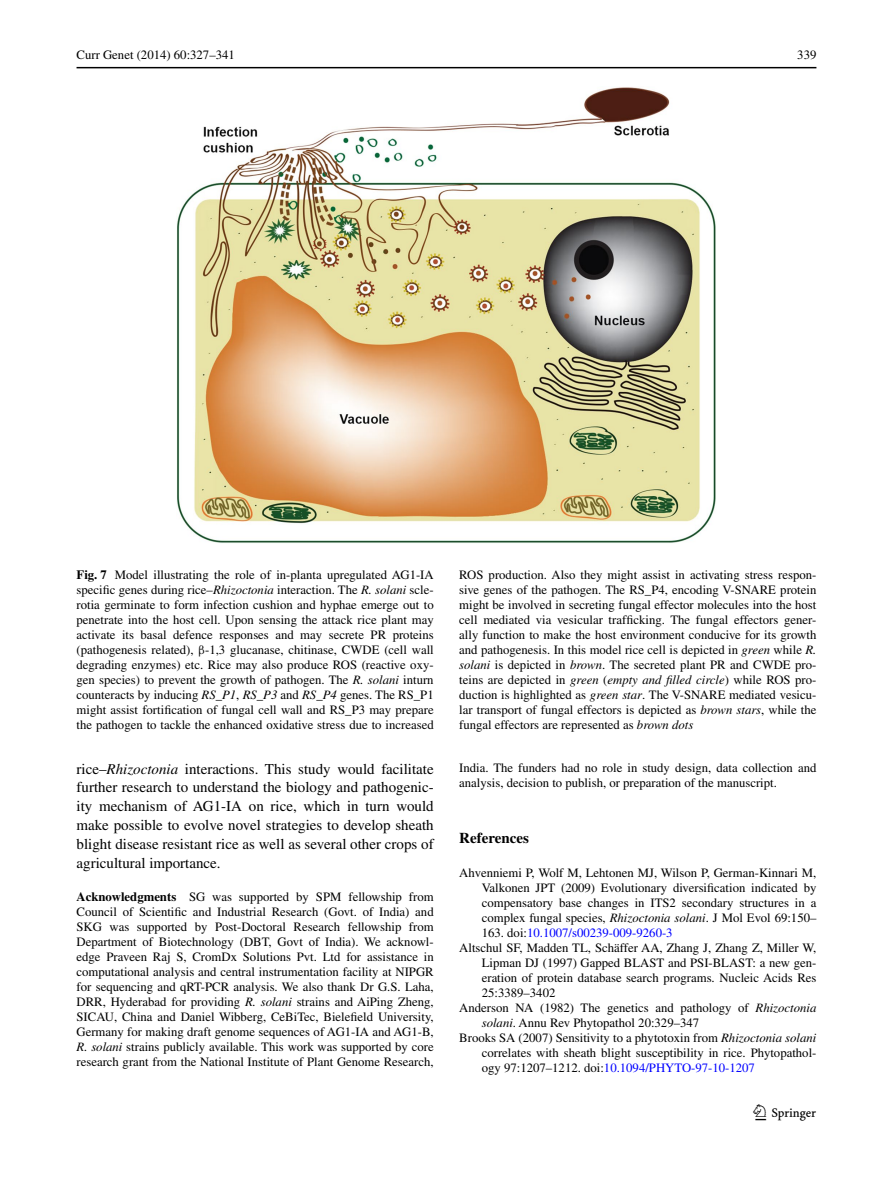
<style>
.page{position:relative;width:893px;height:1187px;background:#fff}
.page>*{position:absolute;margin:0;border:0;box-sizing:border-box;transform-origin:0 0}
.t1{font:22.5px "Springnew";color:#000}
.t2{font:15px/18.8px "Times";color:#000;text-align:justify}
.t3{font:700 15px "Times";color:#000}
.t4{font:12.75px/15px "Times";color:#000;text-align:justify}
.t5{font:12.75px "Times";color:#00f}
.s1{font-weight:700}
.s2{font-style:italic}
.s3{font-family:"MTGU"}
.s4{color:#000}
</style>
<div class="page">
<hr style="left:77px;top:67px;width:739px;height:1px;background:#000">
<img style="left:177px;top:87px;width:539px;height:456px">
<p class="t4" style="left:77px;top:48px;width:160px">Curr Genet (2014) 60:327–341</p>
<p class="t4" style="left:797px;top:48px;width:21px">339</p>
<p class="t4" style="left:77px;top:567px;width:359px"><span class="s1">Fig. 7</span> Model illustrating the role of in-planta upregulated AG1-IA specific genes during rice–<span class="s2">Rhizoctonia</span> interaction. The <span class="s2">R. solani</span> scle&shy;rotia germinate to form infection cushion and hyphae emerge out to penetrate into the host cell. Upon sensing the attack rice plant may activate its basal defence responses and may secrete PR proteins (pathogenesis related), <span class="s3">β</span>-1,3 glucanase, chitinase, CWDE (cell wall degrading enzymes) etc. Rice may also produce ROS (reactive oxy&shy;gen species) to prevent the growth of pathogen. The <span class="s2">R. solani</span> inturn counteracts by inducing <span class="s2">RS_P1</span>, <span class="s2">RS_P3</span> and <span class="s2">RS_P4</span> genes. The RS_P1 might assist fortification of fungal cell wall and RS_P3 may prepare the pathogen to tackle the enhanced oxidative stress due to increased</p>
<p class="t4" style="left:459px;top:567px;width:359px">ROS production. Also they might assist in activating stress respon&shy;sive genes of the pathogen. The RS_P4, encoding V-SNARE protein might be involved in secreting fungal effector molecules into the host cell mediated via vesicular trafficking. The fungal effectors gener&shy;ally function to make the host environment conducive for its growth and pathogenesis. In this model rice cell is depicted in <span class="s2">green</span> while <span class="s2">R. solani</span> is depicted in <span class="s2">brown</span>. The secreted plant PR and CWDE pro&shy;teins are depicted in <span class="s2">green</span> (<span class="s2">empty and filled circle</span>) while ROS pro&shy;duction is highlighted as <span class="s2">green star</span>. The V-SNARE mediated vesicu&shy;lar transport of fungal effectors is depicted as <span class="s2">brown stars</span>, while the fungal effectors are represented as <span class="s2">brown dots</span></p>
<p class="t2" style="left:77px;top:759px;width:359px">rice–<span class="s2">Rhizoctonia</span> interactions. This study would facilitate further research to understand the biology and pathogenic&shy;ity mechanism of AG1-IA on rice, which in turn would make possible to evolve novel strategies to develop sheath blight disease resistant rice as well as several other crops of agricultural importance.</p>
<p class="t4" style="left:77px;top:889px;width:359px"><span class="s1">Acknowledgments</span> SG was supported by SPM fellowship from Council of Scientific and Industrial Research (Govt. of India) and SKG was supported by Post-Doctoral Research fellowship from Department of Biotechnology (DBT, Govt of India). We acknowl&shy;edge Praveen Raj S, CromDx Solutions Pvt. Ltd for assistance in computational analysis and central instrumentation facility at NIPGR for sequencing and qRT-PCR analysis. We also thank Dr G.S. Laha, DRR, Hyderabad for providing <span class="s2">R. solani</span> strains and AiPing Zheng, SICAU, China and Daniel Wibberg, CeBiTec, Bielefield University, Germany for making draft genome sequences of AG1-IA and AG1-B, <span class="s2">R. solani</span> strains publicly available. This work was supported by core research grant from the National Institute of Plant Genome Research,</p>
<p class="t4" style="left:459px;top:760px;width:359px">India. The funders had no role in study design, data collection and analysis, decision to publish, or preparation of the manuscript.</p>
<p class="t3" style="left:459px;top:829px;width:71px">References</p>
<p class="t4" style="left:459px;top:865px;width:359px">Ahvenniemi P, Wolf M, Lehtonen MJ, Wilson P, German-Kinnari M,</p>
<p class="t4" style="left:482px;top:880px;width:336px">Valkonen JPT (2009) Evolutionary diversification indicated by</p>
<p class="t4" style="left:482px;top:895px;width:336px">compensatory base changes in ITS2 secondary structures in a</p>
<p class="t4" style="left:482px;top:910px;width:336px">complex fungal species, <span class="s2">Rhizoctonia solani</span>. J Mol Evol 69:150–</p>
<p class="t5" style="left:482px;top:925px;width:192px"><span class="s4">163. doi:</span>10.1007/s00239-009-9260-3</p>
<p class="t4" style="left:459px;top:940px;width:359px">Altschul SF, Madden TL, Schäffer AA, Zhang J, Zhang Z, Miller W,</p>
<p class="t4" style="left:482px;top:955px;width:336px">Lipman DJ (1997) Gapped BLAST and PSI-BLAST: a new gen-</p>
<p class="t4" style="left:482px;top:970px;width:336px">eration of protein database search programs. Nucleic Acids Res</p>
<p class="t4" style="left:482px;top:985px;width:75px">25:3389–3402</p>
<p class="t4" style="left:459px;top:1000px;width:359px">Anderson NA (1982) The genetics and pathology of <span class="s2">Rhizoctonia</span></p>
<p class="t4" style="left:482px;top:1015px;width:219px"><span class="s2">solani</span>. Annu Rev Phytopathol 20:329–347</p>
<p class="t4" style="left:459px;top:1030px;width:359px">Brooks SA (2007) Sensitivity to a phytotoxin from <span class="s2">Rhizoctonia solani</span></p>
<p class="t4" style="left:482px;top:1045px;width:336px">correlates with sheath blight susceptibility in rice. Phytopathol-</p>
<p class="t5" style="left:482px;top:1060px;width:275px"><span class="s4">ogy 97:1207–1212. doi:</span>10.1094/PHYTO-97-10-1207</p>
<h1 class="t1" style="left:755px;top:1104px;width:62px">1 3</h1>
</div>
